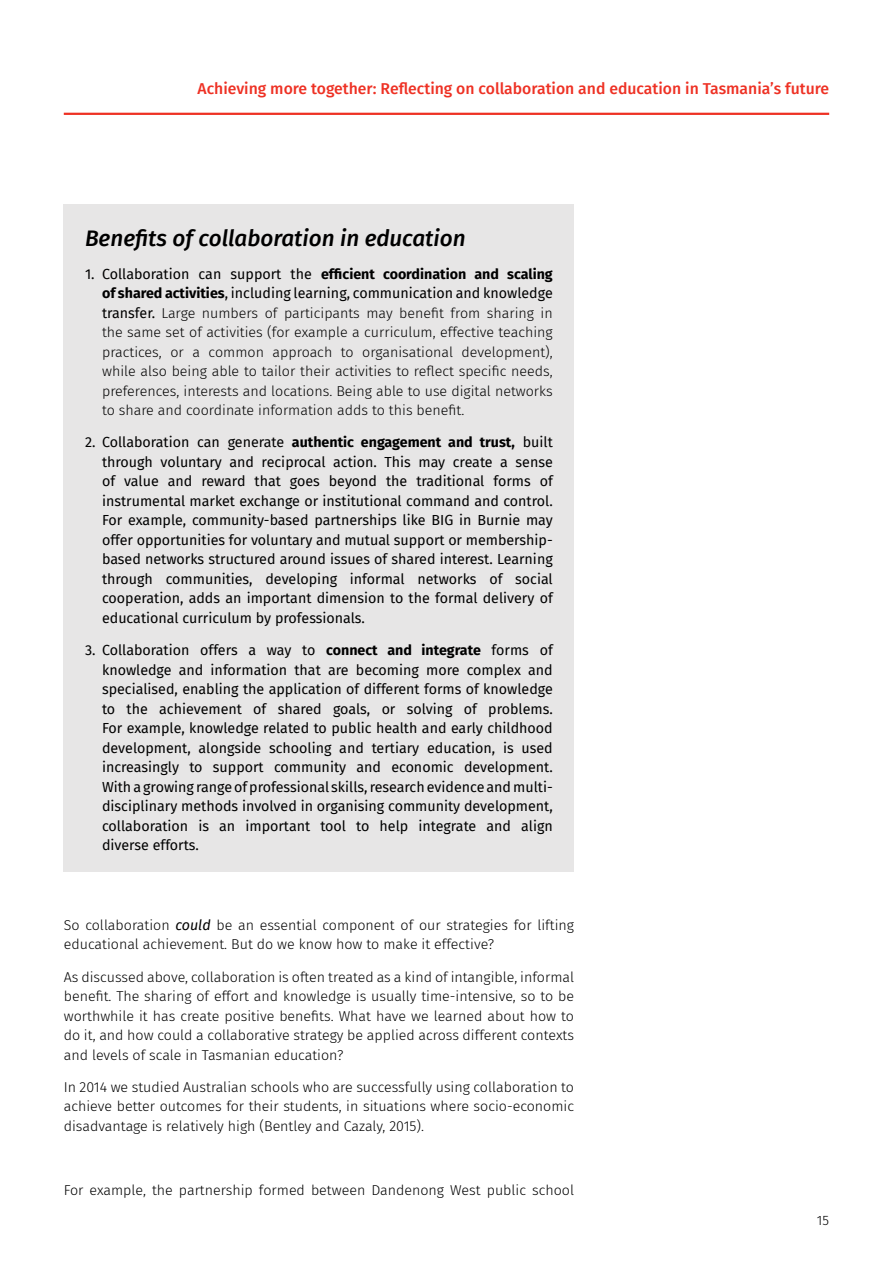
<style>
.page{position:relative;width:893px;height:1263px;background:#fff}
.page>*{position:absolute;margin:0;border:0;box-sizing:border-box;transform-origin:0 0}
.t1{font:italic 500 22.5px "Fira Sans";color:#000}
.t2{font:500 15.75px "Fira Sans";color:#ee3124}
.t3{font:300 14.25px/19.5px "Fira Sans";color:#000;text-align:justify}
.t4{font:14.25px/19.5px "Fira Sans";color:#000;text-align:justify}
.t5{font:300 13.5px "Fira Sans";color:#000}
.s1{font-weight:400}
.s2{font-weight:700}
.s3{font-weight:400;font-style:italic}
</style>
<div class="page">
<hr style="left:64px;top:113px;width:765px;height:2px;background:#ee3124">
<div style="left:64px;top:204px;width:510px;height:667px;background:#e7e6e6"></div>
<p class="t2" style="left:198px;top:76px;width:633px">Achieving more together: Reflecting on collaboration and education in Tasmania’s future</p>
<h1 class="t1" style="left:85px;top:221px;width:382px">Benefits of collaboration in education</h1>
<p class="t3" style="left:102px;top:264px;width:452px;text-indent:-17px"><span class="s1">1. Collaboration can support the</span> <span class="s2">efficient coordination and scaling of shared activities</span><span class="s1">, including learning, communication and knowledge transfer.</span> Large numbers of participants may benefit from sharing in the same set of activities (for example a curriculum, effective teaching practices, or a common approach to organisational development), while also being able to tailor their activities to reflect specific needs, preferences, interests and locations. Being able to use digital networks to share and coordinate information adds to this benefit.</p>
<p class="t4" style="left:102px;top:432px;width:452px;text-indent:-17px">2. Collaboration can generate <span class="s2">authentic engagement and trust,</span> built through voluntary and reciprocal action. This may create a sense of value and reward that goes beyond the traditional forms of instrumental market exchange or institutional command and control.<br>For example, community-based partnerships like BIG in Burnie may offer opportunities for voluntary and mutual support or membership&shy;based networks structured around issues of shared interest. Learning through communities, developing informal networks of social cooperation, adds an important dimension to the formal delivery of educational curriculum by professionals.</p>
<p class="t4" style="left:102px;top:640px;width:452px;text-indent:-17px">3. Collaboration offers a way to <span class="s2">connect and integrate</span> forms of knowledge and information that are becoming more complex and specialised, enabling the application of different forms of knowledge to the achievement of shared goals, or solving of problems.<br>For example, knowledge related to public health and early childhood development, alongside schooling and tertiary education, is used increasingly to support community and economic development.<br>With a growing range of professional skills, research evidence and multi&shy;disciplinary methods involved in organising community development, collaboration is an important tool to help integrate and align diverse efforts.</p>
<p class="t3" style="left:64px;top:915px;width:512px">So collaboration <span class="s3">could</span> be an essential component of our strategies for lifting educational achievement. But do we know how to make it effective?</p>
<p class="t3" style="left:64px;top:967px;width:512px">As discussed above, collaboration is often treated as a kind of intangible, informal benefit. The sharing of effort and knowledge is usually time-intensive, so to be worthwhile it has create positive benefits. What have we learned about how to do it, and how could a collaborative strategy be applied across different contexts and levels of scale in Tasmanian education?</p>
<p class="t3" style="left:64px;top:1077px;width:512px">In 2014 we studied Australian schools who are successfully using collaboration to achieve better outcomes for their students, in situations where socio-economic disadvantage is relatively high (Bentley and Cazaly, 2015).</p>
<p class="t3" style="left:64px;top:1180px;width:512px">For example, the partnership formed between Dandenong West public school</p>
<p class="t5" style="left:817px;top:1210px;width:14px">15</p>
</div>
